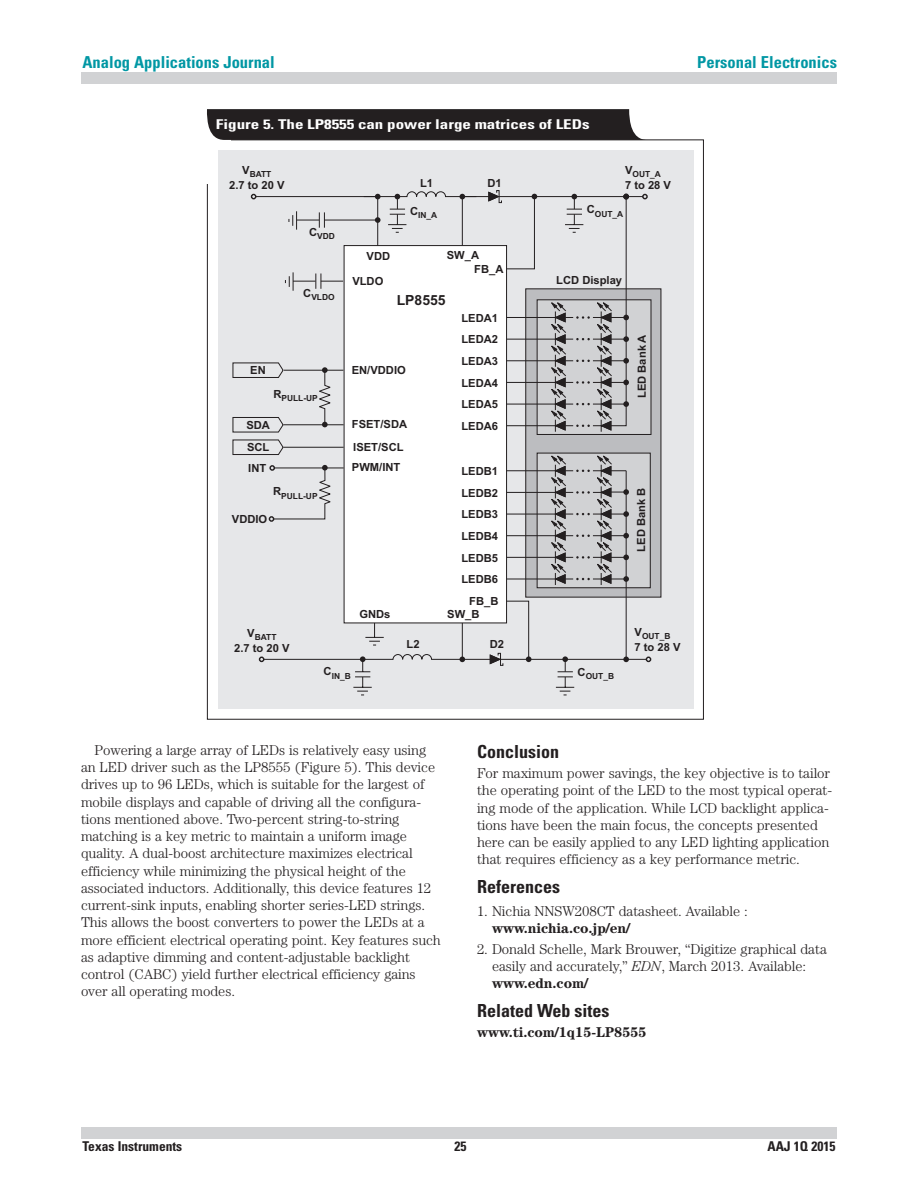
<style>
.page{position:relative;width:918px;height:1188px;background:#fff}
.page>*{position:absolute;margin:0;border:0;box-sizing:border-box;transform-origin:0 0}
.t1{font:700 condensed 18px "Univers";color:#231f20}
.t2{font:700 condensed 16.5px "Univers";color:#0097a4}
.t3{font:300 14.25px/17.2px "Century";letter-spacing:-.005em;color:#231f20}
.t4{font:700 14.25px "Century";letter-spacing:-.005em;color:#231f20}
.t5{font:700 13.95px "Arial";color:#231f20}
.t6{font:700 condensed 13.5px "Univers";color:#fff;scale:1.26 1}
.t7{font:700 condensed 13.5px "Univers";color:#231f20}
.t8{font:700 11.25px/21.8px "Arial";color:#231f20}
.t9{font:700 8.4px "Arial";color:#231f20}
.s1{font-style:italic}
.s2{font-weight:700}
</style>
<div class="page">
<div style="left:81px;top:1127px;width:756px;height:11px;background:#d1d2d4"></div>
<div style="left:81px;top:73px;width:756px;height:11px;background:#d1d2d4"></div>
<svg style="left:207px;top:109px;width:440px;height:31px;background:#2c2829"></svg>
<div style="left:218px;top:150px;width:475px;height:558px;background:#e6e7e9"></div>
<div style="left:525px;top:288px;width:136px;height:310px;background:#bcbdc0"></div>
<div style="left:537px;top:299px;width:114px;height:136px;background:#d1d2d4"></div>
<div style="left:537px;top:453px;width:114px;height:135px;background:#d1d2d4;border:1px solid #231f20"></div>
<hr style="left:499px;top:196px;width:144px;height:1px;background:#231f20">
<svg style="left:642px;top:194px;width:6px;height:5px"></svg>
<svg style="left:232px;top:193px;width:397px;height:262px"></svg>
<svg style="left:251px;top:190px;width:249px;height:99px"></svg>
<svg style="left:285px;top:191px;width:299px;height:505px"></svg>
<hr style="left:462px;top:659px;width:185px;height:1px;background:#231f20">
<svg style="left:646px;top:657px;width:5px;height:5px"></svg>
<svg style="left:259px;top:302px;width:370px;height:375px"></svg>
<p class="t2" style="left:83px;top:52px;width:194px">Analog Applications Journal</p>
<p class="t2" style="left:697px;top:52px;width:141px">Personal Electronics</p>
<p class="t6" style="left:216px;top:116px;width:298px">Figure 5. The LP8555 can power large matrices of LEDs</p>
<p class="t9" style="left:242px;top:170px;width:31px"><sup>V</sup>BATT</p>
<p class="t8" style="left:229px;top:175px;width:57px">2.7 to 20 V</p>
<p class="t8" style="left:420px;top:172px;width:15px">L1</p>
<p class="t8" style="left:487px;top:172px;width:16px">D1</p>
<p class="t9" style="left:625px;top:170px;width:37px"><sup>V</sup>OUT_A</p>
<p class="t8" style="left:625px;top:175px;width:48px">7 to 28 V</p>
<p class="t9" style="left:309px;top:231px;width:27px"><sup>C</sup>VDD</p>
<p class="t9" style="left:303px;top:292px;width:33px"><sup>C</sup>VLDO</p>
<p class="t8" style="left:250px;top:359px;width:17px">EN</p>
<p class="t9" style="left:273px;top:393px;width:46px"><sup>R</sup>PULL-UP</p>
<p class="t8" style="left:246px;top:414px;width:25px;line-height:22.5px">SDA<br>SCL</p>
<p class="t8" style="left:248px;top:457px;width:20px">INT</p>
<p class="t9" style="left:273px;top:491px;width:46px"><sup>R</sup>PULL-UP</p>
<p class="t8" style="left:232px;top:508px;width:37px">VDDIO</p>
<p class="t9" style="left:247px;top:632px;width:31px"><sup>V</sup>BATT</p>
<p class="t8" style="left:234px;top:637px;width:57px">2.7 to 20 V</p>
<p class="t9" style="left:410px;top:211px;width:29px"><sup>C</sup>IN_A</p>
<p class="t8" style="left:367px;top:246px;width:25px">VDD</p>
<p class="t8" style="left:352px;top:270px;width:33px">VLDO</p>
<p class="t8" style="left:474px;top:248px;width:31px;line-height:13.6px;text-indent:-27px">SW_A<br>FB_A</p>
<p class="t5" style="left:397px;top:292px;width:50px">LP8555</p>
<p class="t8" style="left:352px;top:359px;width:56px">EN/VDDIO</p>
<p class="t8" style="left:352px;top:413px;width:57px">FSET/SDA</p>
<p class="t8" style="left:352px;top:436px;width:53px;line-height:20.7px">ISET/SCL<br>PWM/INT</p>
<p class="t8" style="left:359px;top:604px;width:33px">GNDs</p>
<p class="t8" style="left:461px;top:307px;width:38px;text-align:justify">LEDA1<br>LEDA2<br>LEDA3<br>LEDA4</p>
<p class="t8" style="left:461px;top:394px;width:38px">LEDA5<br>LEDA6</p>
<p class="t8" style="left:461px;top:460px;width:38px">LEDB1<br>LEDB2</p>
<p class="t8" style="left:461px;top:504px;width:38px">LEDB3<br>LEDB4</p>
<p class="t8" style="left:461px;top:547px;width:38px;line-height:21.3px">LEDB5<br>LEDB6</p>
<p class="t8" style="left:447px;top:604px;width:34px">SW_B</p>
<p class="t8" style="left:469px;top:590px;width:31px">FB_B</p>
<p class="t8" style="left:407px;top:633px;width:15px">L2</p>
<p class="t8" style="left:490px;top:633px;width:16px">D2</p>
<p class="t9" style="left:324px;top:671px;width:29px"><sup>C</sup>IN_B</p>
<p class="t9" style="left:587px;top:209px;width:38px"><sup>C</sup>OUT_A</p>
<p class="t8" style="left:556px;top:269px;width:67px">LCD Display</p>
<p class="t8" style="left:631px;top:398px;width:65px;rotate:-90deg">LED Bank A</p>
<p class="t8" style="left:630px;top:552px;width:66px;rotate:-90deg">LED Bank B</p>
<p class="t9" style="left:578px;top:672px;width:38px"><sup>C</sup>OUT_B</p>
<p class="t9" style="left:635px;top:631px;width:37px"><sup>V</sup>OUT_B</p>
<p class="t8" style="left:635px;top:636px;width:48px">7 to 28 V</p>
<p class="t3" style="left:81px;top:741px;width:361px;text-indent:14px">Powering a large array of LEDs is relatively easy using an LED driver such as the LP8555 (Figure 5). This device drives up to 96 LEDs, which is suitable for the largest of mobile displays and capable of driving all the configura&shy;tions mentioned above. Two-percent string-to-string matching is a key metric to maintain a uniform image quality. A dual-boost architecture maximizes electrical efficiency while minimizing the physical height of the associated inductors. Additionally, this device features 12 current-sink inputs, enabling shorter series-LED strings.<br>This allows the boost converters to power the LEDs at a more efficient electrical operating point. Key features such as adaptive dimming and content-adjustable backlight control (CABC) yield further electrical efficiency gains over all operating modes.</p>
<p class="t1" style="left:477px;top:740px;width:84px">Conclusion</p>
<p class="t3" style="left:477px;top:764px;width:357px">For maximum power savings, the key objective is to tailor the operating point of the LED to the most typical operat&shy;ing mode of the application. While LCD backlight applica&shy;tions have been the main focus, the concepts presented here can be easily applied to any LED lighting application that requires efficiency as a key performance metric.</p>
<p class="t1" style="left:477px;top:875px;width:84px">References</p>
<p class="t3" style="left:477px;top:902px;width:272px">1. Nichia NNSW208CT datasheet. Available :</p>
<p class="t4" style="left:492px;top:920px;width:140px">www.nichia.co.jp/en/</p>
<p class="t3" style="left:492px;top:940px;width:336px;text-indent:-15px">2. Donald Schelle, Mark Brouwer, “Digitize graphical data easily and accurately,” <span class="s1">EDN</span>, March 2013. Available: <span class="s2">www.edn.com/</span></p>
<p class="t1" style="left:477px;top:999px;width:134px">Related Web sites</p>
<p class="t4" style="left:477px;top:1024px;width:171px">www.ti.com/1q15-LP8555</p>
<p class="t7" style="left:82px;top:1138px;width:101px">Texas Instruments</p>
<p class="t7" style="left:455px;top:1138px;width:13px">25</p>
<p class="t7" style="left:767px;top:1138px;width:70px">AAJ 1Q 2015</p>
</div>
